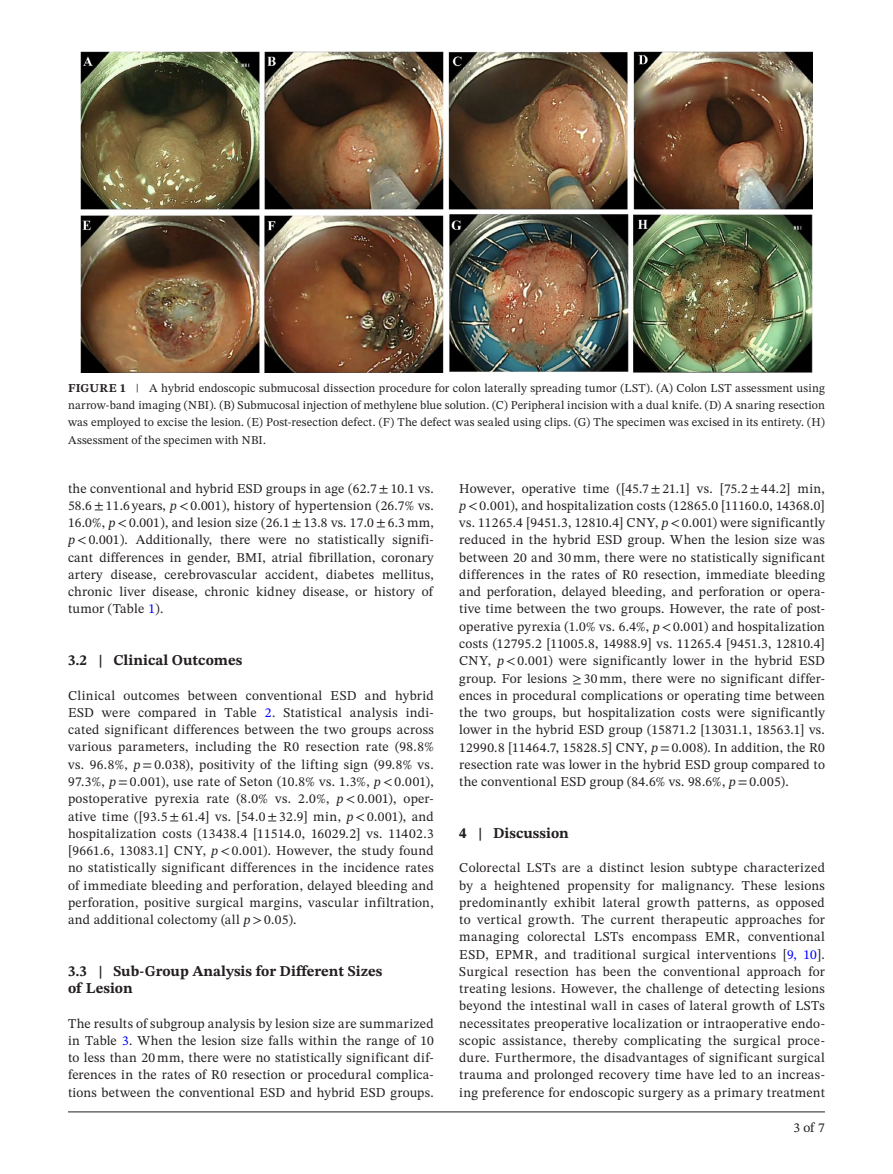
<style>
.page{position:relative;width:893px;height:1174px;background:#fff}
.page>*{position:absolute;margin:0;border:0;box-sizing:border-box;transform-origin:0 0}
.t1{font:700 15px/17.2px "STIX Two Text";color:#231f20}
.t2{font:13.5px/17.2px "STIX Two Text";letter-spacing:.015em;color:#231f20;text-align:justify}
.t3{font:12px/17.2px "STIX Two Text";letter-spacing:.015em;color:#231f20;text-align:justify}
.s1{font-weight:700}
.s2{font-style:italic}
.s3{color:#00f}
.s4{font-family:"STIX"}
</style>
<div class="page">
<hr style="left:68px;top:1111px;width:757px;height:1px;background:#231f20">
<img style="left:81px;top:51px;width:731px;height:321px">
<p class="t3" style="left:68px;top:379px;width:758px"><span class="s1">FIGURE 1</span> | A hybrid endoscopic submucosal dissection procedure for colon laterally spreading tumor (LST). (A) Colon LST assessment using narrow-band imaging (NBI). (B) Submucosal injection of methylene blue solution. (C) Peripheral incision with a dual knife. (D) A snaring resection was employed to excise the lesion. (E) Post-resection defect. (F) The defect was sealed using clips. (G) The specimen was excised in its entirety. (H)<br>Assessment of the specimen with NBI.</p>
<p class="t2" style="left:68px;top:479px;width:367px">the conventional and hybrid ESD groups in age (62.7 ± 10.1 vs.<br>58.6 ± 11.6 years, <span class="s2">p</span> &lt; 0.001), history of hypertension (26.7% vs.<br>16.0%, <span class="s2">p</span> &lt; 0.001), and lesion size (26.1 ± 13.8 vs. 17.0 ± 6.3 mm, <span class="s2">p</span> &lt; 0.001). Additionally, there were no statistically signifi&shy;cant differences in gender, BMI, atrial fibrillation, coronary artery disease, cerebrovascular accident, diabetes mellitus, chronic liver disease, chronic kidney disease, or history of tumor (Table <span class="s3">1</span>).</p>
<p class="t1" style="left:68px;top:652px;width:176px">3.2 | Clinical Outcomes</p>
<p class="t2" style="left:68px;top:686px;width:367px">Clinical outcomes between conventional ESD and hybrid ESD were compared in Table <span class="s3">2</span>. Statistical analysis indi&shy;cated significant differences between the two groups across various parameters, including the R0 resection rate (98.8% vs. 96.8%, <span class="s2">p</span> = 0.038), positivity of the lifting sign (99.8% vs.<br>97.3%, <span class="s2">p</span> = 0.001), use rate of Seton (10.8% vs. 1.3%, <span class="s2">p</span> &lt; 0.001), postoperative pyrexia rate (8.0% vs. 2.0%, <span class="s2">p</span> &lt; 0.001), oper&shy;ative time ([93.5 ± 61.4] vs. [54.0 ± 32.9] min, <span class="s2">p</span> &lt; 0.001), and hospitalization costs (13438.4 [11514.0, 16029.2] vs. 11402.3 [9661.6, 13083.1] CNY, <span class="s2">p</span> &lt; 0.001). However, the study found no statistically significant differences in the incidence rates of immediate bleeding and perforation, delayed bleeding and perforation, positive surgical margins, vascular infiltration, and additional colectomy (all <span class="s2">p</span> &gt; 0.05).</p>
<p class="t1" style="left:68px;top:962px;width:316px">3.3 | Sub-Group Analysis for Different Sizes of Lesion</p>
<p class="t2" style="left:68px;top:1014px;width:367px">The results of subgroup analysis by lesion size are summarized in Table <span class="s3">3</span>. When the lesion size falls within the range of 10 to less than 20 mm, there were no statistically significant dif&shy;ferences in the rates of R0 resection or procedural complica&shy;tions between the conventional ESD and hybrid ESD groups.</p>
<p class="t2" style="left:459px;top:479px;width:367px">However, operative time ([45.7±21.1] vs. [75.2±44.2] min, <span class="s2">p</span> &lt; 0.001), and hospitalization costs (12865.0 [11160.0, 14368.0] vs. 11265.4 [9451.3, 12810.4] CNY, <span class="s2">p</span> &lt; 0.001) were significantly reduced in the hybrid ESD group. When the lesion size was between 20 and 30 mm, there were no statistically significant differences in the rates of R0 resection, immediate bleeding and perforation, delayed bleeding, and perforation or opera&shy;tive time between the two groups. However, the rate of post&shy;operative pyrexia (1.0% vs. 6.4%, <span class="s2">p</span> &lt; 0.001) and hospitalization costs (12795.2 [11005.8, 14988.9] vs. 11265.4 [9451.3, 12810.4] CNY, <span class="s2">p</span> &lt; 0.001) were significantly lower in the hybrid ESD group. For lesions <span class="s4">≥</span>30 mm, there were no significant differ&shy;ences in procedural complications or operating time between the two groups, but hospitalization costs were significantly lower in the hybrid ESD group (15871.2 [13031.1, 18563.1] vs.<br>12990.8 [11464.7, 15828.5] CNY, <span class="s2">p</span>=0.008). In addition, the R0 resection rate was lower in the hybrid ESD group compared to the conventional ESD group (84.6% vs. 98.6%, <span class="s2">p</span>=0.005).</p>
<p class="t1" style="left:459px;top:824px;width:111px">4 | Discussion</p>
<p class="t2" style="left:459px;top:859px;width:367px">Colorectal LSTs are a distinct lesion subtype characterized by a heightened propensity for malignancy. These lesions predominantly exhibit lateral growth patterns, as opposed to vertical growth. The current therapeutic approaches for managing colorectal LSTs encompass EMR, conventional ESD, EPMR, and traditional surgical interventions [<span class="s3">9, 10</span>].<br>Surgical resection has been the conventional approach for treating lesions. However, the challenge of detecting lesions beyond the intestinal wall in cases of lateral growth of LSTs necessitates preoperative localization or intraoperative endo&shy;scopic assistance, thereby complicating the surgical proce&shy;dure. Furthermore, the disadvantages of significant surgical trauma and prolonged recovery time have led to an increas&shy;ing preference for endoscopic surgery as a primary treatment</p>
<p class="t2" style="left:793px;top:1119px;width:33px">3 of 7</p>
</div>
